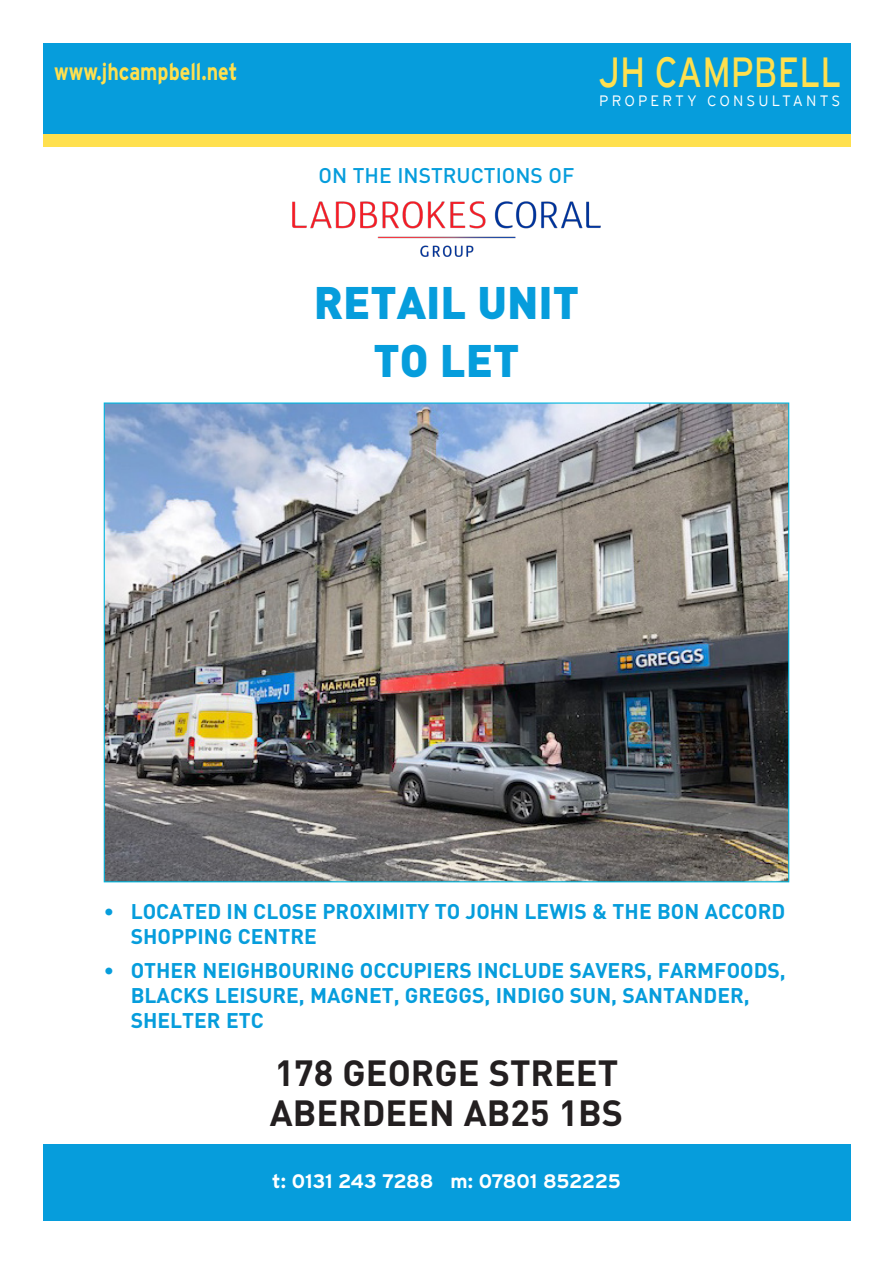
<style>
.page{position:relative;width:893px;height:1263px;background:#fff}
.page>*{position:absolute;margin:0;border:0;box-sizing:border-box;transform-origin:0 0}
.Main_sub_header{font:900 45px "DIN";color:#069ddc}
.t1{font:42px "Interstate";color:#ffe04e;scale:.84 1}
.Main_sub_header-2{font:700 36px "DIN";color:#231f20}
.t2{font:700 24px "Interstate";color:#ffe04e;scale:.82 1}
.t3{font:700 21px/25.2px "DIN";color:#069ddc}
.Main_sub_header-3{font:500 21px "DIN";color:#069ddc}
.t4{font:700 19.5px "Interstate";letter-spacing:-.02em;color:#fff}
.t5{font:300 15px "Interstate";letter-spacing:.21em;color:#fff}
</style>
<div class="page">
<div style="left:43px;top:43px;width:807px;height:91px;background:#069ddc"></div>
<div style="left:43px;top:1144px;width:807px;height:76px;background:#069ddc"></div>
<div style="left:43px;top:134px;width:807px;height:13px;background:#ffe04e"></div>
<img style="left:106px;top:404px;width:681px;height:476px">
<img style="left:292px;top:201px;width:309px;height:56px">
<p class="t2" style="left:54px;top:58px;width:225px">www.jhcampbell.net</p>
<p class="t1" style="left:599px;top:48px;width:290px">JH CAMPBELL</p>
<p class="t5" style="left:599px;top:92px;width:242px">PROPERTY CONSULTANTS</p>
<p class="Main_sub_header-3" style="left:319px;top:162px;width:257px">ON THE INSTRUCTIONS OF</p>
<p class="Main_sub_header" style="left:314px;top:273px;width:267px">RETAIL UNIT</p>
<p class="Main_sub_header" style="left:374px;top:331px;width:147px">TO LET</p>
<p class="t3" style="left:131px;top:898px;width:656px;text-indent:-27px">• LOCATED IN CLOSE PROXIMITY TO JOHN LEWIS &amp; THE BON ACCORD<br>SHOPPING CENTRE</p>
<p class="t3" style="left:131px;top:957px;width:657px;text-indent:-27px">• OTHER NEIGHBOURING OCCUPIERS INCLUDE SAVERS, FARMFOODS,<br>BLACKS LEISURE, MAGNET, GREGGS, INDIGO SUN, SANTANDER,<br>SHELTER ETC</p>
<p class="Main_sub_header-2" style="left:275px;top:1049px;width:345px">178 GEORGE STREET</p>
<p class="Main_sub_header-2" style="left:270px;top:1090px;width:355px">ABERDEEN AB25 1BS</p>
<p class="t4" style="left:272px;top:1170px;width:350px">t: 0131 243 7288 m: 07801 852225</p>
</div>
